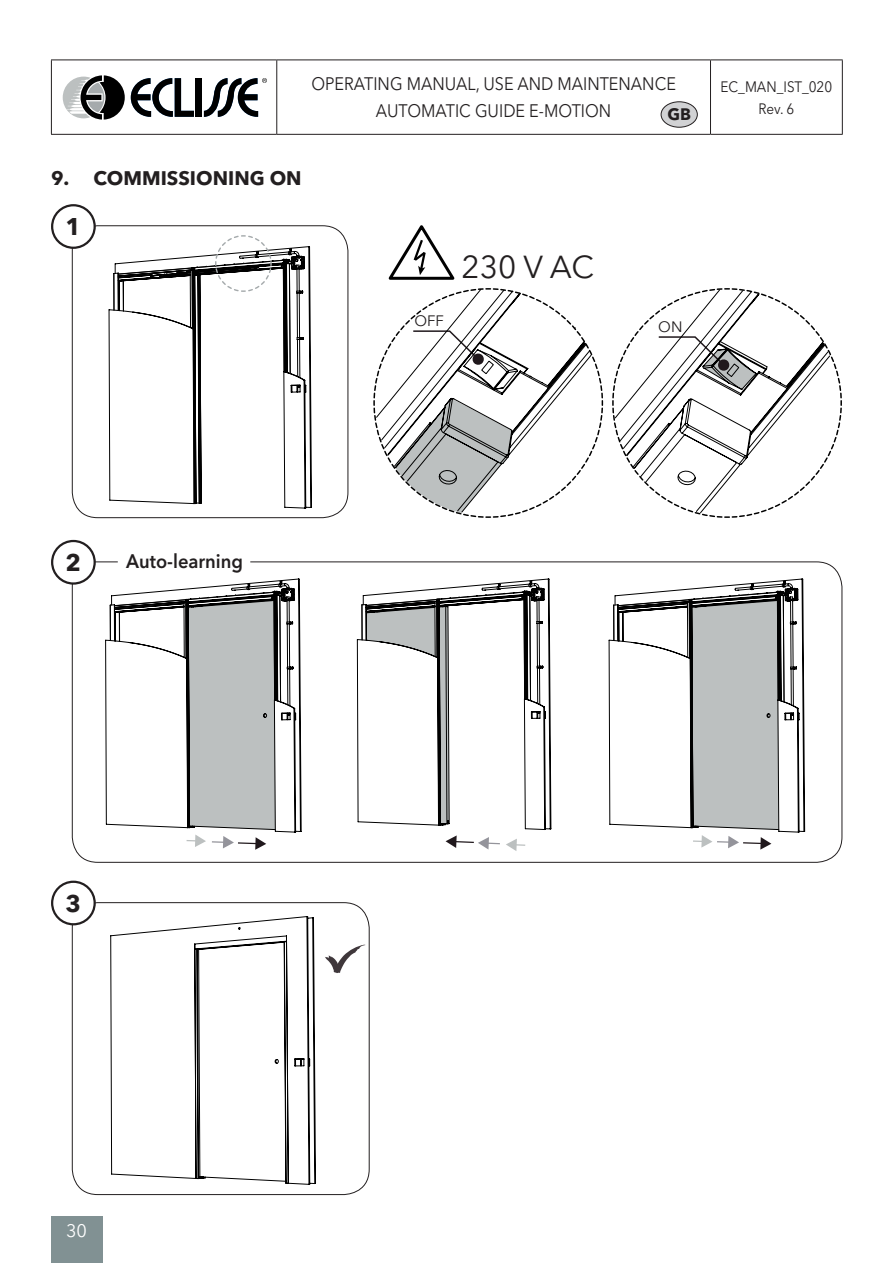
<style>
.page{position:relative;width:893px;height:1263px;background:#fff}
.page>*{position:absolute;margin:0;border:0;box-sizing:border-box;transform-origin:0 0}
.t1{font:31.5px "Avenir Next LT Pro";color:#231f20}
.t2{font:700 24px "Avenir Next LT Pro";color:#231f20}
.t3{font:700 19.5px "Avenir Next LT Pro";color:#231f20}
.t4{font:600 19.5px "Avenir Next LT Pro";color:#231f20;scale:.94 1}
.t5{font:18px/27px "Avenir Next LT Pro";color:#231f20;text-align:center;scale:.9 1}
.t6{font:18px "Avenir Next LT Pro";color:#fff}
.t7{font:700 16.5px "Avenir Next LT Pro";color:#231f20}
.t8{font:15px "Avenir Next LT Pro";color:#231f20;scale:.9 1}
.t9{font:15px "Avenir Next LT Pro";color:#231f20}
</style>
<div class="page">
<hr style="left:51px;top:60px;width:226px;height:1px;background:#231f20">
<hr style="left:51px;top:60px;width:1px;height:74px;background:#231f20">
<hr style="left:277px;top:60px;width:433px;height:1px;background:#231f20">
<hr style="left:710px;top:60px;width:133px;height:1px;background:#231f20">
<hr style="left:842px;top:60px;width:1px;height:74px;background:#231f20">
<hr style="left:51px;top:134px;width:226px;height:1px;background:#231f20">
<hr style="left:277px;top:134px;width:433px;height:1px;background:#231f20">
<hr style="left:710px;top:134px;width:133px;height:1px;background:#231f20">
<hr style="left:276px;top:60px;width:1px;height:74px;background:#231f20">
<hr style="left:710px;top:60px;width:1px;height:74px;background:#231f20">
<svg style="left:63px;top:75px;width:62px;height:45px"></svg>
<div style="left:196px;top:78px;width:6px;height:39px;background:#000"></div>
<svg style="left:131px;top:78px;width:63px;height:39px"></svg>
<svg style="left:204px;top:78px;width:63px;height:39px"></svg>
<div style="left:661px;top:102px;width:36px;height:25px;background:#d1d2d4;border-radius:50%"></div>
<div style="left:661px;top:101px;width:37px;height:27px;border:1px solid #231f20;border-radius:50%"></div>
<div style="left:51px;top:1216px;width:51px;height:47px;background:#819193"></div>
<svg style="left:109px;top:246px;width:203px;height:262px"></svg>
<svg style="left:113px;top:235px;width:192px;height:269px"></svg>
<svg style="left:110px;top:916px;width:206px;height:269px"></svg>
<svg style="left:325px;top:944px;width:41px;height:29px"></svg>
<div style="left:72px;top:225px;width:276px;height:293px;border:1px solid #231f20;border-radius:26px"></div>
<svg style="left:72px;top:561px;width:771px;height:302px"></svg>
<div style="left:72px;top:902px;width:298px;height:293px;border:1px solid #231f20;border-radius:26px"></div>
<div style="left:52px;top:205px;width:43px;height:43px;background:#fff;border-radius:50%"></div>
<div style="left:51px;top:204px;width:45px;height:45px;border:2px solid #231f20;border-radius:50%"></div>
<div style="left:52px;top:541px;width:43px;height:42px;background:#fff;border-radius:50%"></div>
<div style="left:51px;top:540px;width:45px;height:45px;border:2px solid #231f20;border-radius:50%"></div>
<div style="left:52px;top:882px;width:43px;height:42px;background:#fff;border-radius:50%"></div>
<div style="left:51px;top:881px;width:45px;height:44px;border:2px solid #231f20;border-radius:50%"></div>
<svg style="left:388px;top:225px;width:67px;height:55px"></svg>
<svg style="left:373px;top:288px;width:231px;height:230px"></svg>
<svg style="left:612px;top:288px;width:230px;height:230px"></svg>
<p class="t5" style="left:311px;top:71px;width:407px">OPERATING MANUAL, USE AND MAINTENANCE<br>AUTOMATIC GUIDE E-MOTION</p>
<p class="t8" style="left:720px;top:77px;width:126px">EC_MAN_IST_020</p>
<p class="t7" style="left:667px;top:104px;width:25px">GB</p>
<p class="t8" style="left:758px;top:100px;width:41px">Rev. 6</p>
<p class="t3" style="left:51px;top:166px;width:252px">9. COMMISSIONING ON</p>
<h2 class="t2" style="left:66px;top:212px;width:17px">1</h2>
<p class="t9" style="left:414px;top:312px;width:31px">OFF</p>
<h1 class="t1" style="left:461px;top:248px;width:134px">230 V AC</h1>
<p class="t9" style="left:658px;top:318px;width:26px">ON</p>
<h2 class="t2" style="left:66px;top:548px;width:17px">2</h2>
<p class="t4" style="left:126px;top:550px;width:126px">Auto-learning</p>
<h2 class="t2" style="left:66px;top:889px;width:17px">3</h2>
<p class="t6" style="left:66px;top:1220px;width:22px">30</p>
</div>
